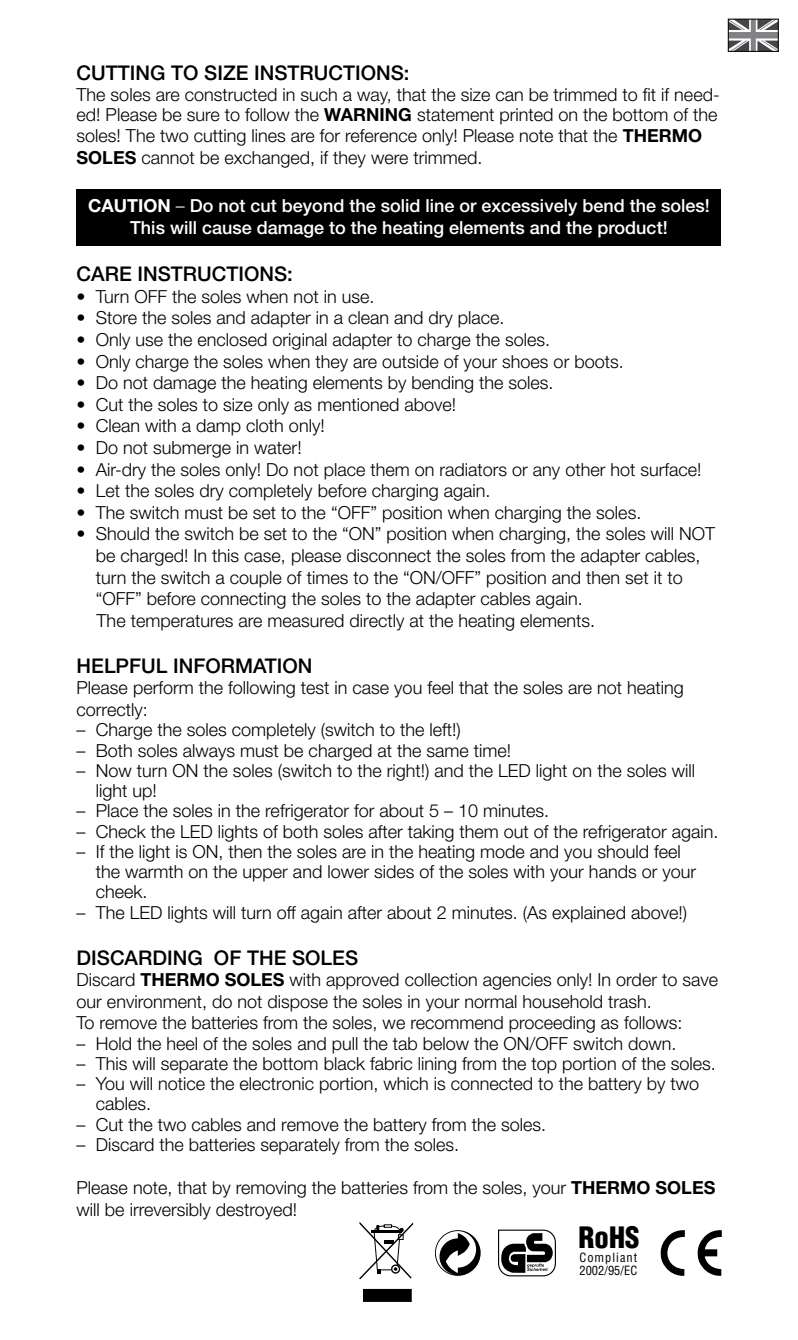
<style>
.page{position:relative;width:798px;height:1340px;background:#fff}
.page>*{position:absolute;margin:0;border:0;box-sizing:border-box;transform-origin:0 0}
.t1{font:900 condensed 28.8px "Helvetica";color:#000}
.t2{font:500 20.25px "Helvetica Neue";color:#000}
.t3{font:300 18px/21.6px "Helvetica Neue";color:#000}
.t4{font:500 18px/21.6px "Helvetica Neue";color:#fff;text-align:center}
.t5{font:condensed 12.38px/12.8px "Helvetica";letter-spacing:.08em;color:#000}
.s1{font-weight:700}
.s2{font-weight:300}
</style>
<div class="page">
<svg style="left:729px;top:21px;width:47px;height:29px"></svg>
<div style="left:727px;top:19px;width:51px;height:33px;border:1px solid #000"></div>
<div style="left:77px;top:189px;width:644px;height:56px;background:#000"></div>
<div style="left:435px;top:1230px;width:45px;height:45px;background:#000;border-radius:50%"></div>
<svg style="left:435px;top:1230px;width:41px;height:44px"></svg>
<svg style="left:359px;top:1221px;width:54px;height:58px"></svg>
<div style="left:363px;top:1289px;width:48px;height:12px;background:#000"></div>
<svg style="left:498px;top:1229px;width:58px;height:47px"></svg>
<svg style="left:660px;top:1230px;width:24px;height:46px"></svg>
<svg style="left:697px;top:1230px;width:24px;height:46px"></svg>
<p class="t2" style="left:77px;top:60px;width:334px">CUTTING TO SIZE INSTRUCTIONS:</p>
<p class="t3" style="left:77px;top:83px;width:644px">The soles are constructed in such a way, that the size can be trimmed to fit if need&shy;ed! Please be sure to follow the <span class="s1">WARNING</span> statement printed on the bottom of the soles! The two cutting lines are for reference only! Please note that the <span class="s1">THERMO SOLES</span> cannot be exchanged, if they were trimmed.</p>
<p class="t4" style="left:88px;top:195px;width:623px"><span class="s1">CAUTION</span> <span class="s2">–</span> Do not cut beyond the solid line or excessively bend the soles!<br>This will cause damage to the heating elements and the product!</p>
<p class="t2" style="left:77px;top:262px;width:218px">CARE INSTRUCTIONS:</p>
<p class="t3" style="left:77px;top:285px;width:299px">• Turn OFF the soles when not in use.</p>
<p class="t3" style="left:77px;top:307px;width:429px">• Store the soles and adapter in a clean and dry place.</p>
<p class="t3" style="left:77px;top:328px;width:475px">• Only use the enclosed original adapter to charge the soles.</p>
<p class="t3" style="left:77px;top:350px;width:548px">• Only charge the soles when they are outside of your shoes or boots.</p>
<p class="t3" style="left:77px;top:371px;width:478px">• Do not damage the heating elements by bending the soles.</p>
<p class="t3" style="left:77px;top:393px;width:381px">• Cut the soles to size only as mentioned above!</p>
<p class="t3" style="left:77px;top:415px;width:249px">• Clean with a damp cloth only!</p>
<p class="t3" style="left:77px;top:436px;width:226px">• Do not submerge in water!</p>
<p class="t3" style="left:77px;top:458px;width:626px">• Air-dry the soles only! Do not place them on radiators or any other hot surface!</p>
<p class="t3" style="left:77px;top:479px;width:415px">• Let the soles dry completely before charging again.</p>
<p class="t3" style="left:77px;top:501px;width:566px">• The switch must be set to the “OFF” position when charging the soles.</p>
<p class="t3" style="left:96px;top:523px;width:620px;text-indent:-19px">• Should the switch be set to the “ON” position when charging, the soles will NOT be charged! In this case, please disconnect the soles from the adapter cables, turn the switch a couple of times to the “ON/OFF” position and then set it to “OFF” before connecting the soles to the adapter cables again.<br>The temperatures are measured directly at the heating elements.</p>
<p class="t2" style="left:77px;top:653px;width:237px">HELPFUL INFORMATION</p>
<p class="t3" style="left:77px;top:677px;width:608px">Please perform the following test in case you feel that the soles are not heating correctly:</p>
<p class="t3" style="left:77px;top:718px;width:385px">– Charge the soles completely (switch to the left!)</p>
<p class="t3" style="left:77px;top:739px;width:436px">– Both soles always must be charged at the same time!</p>
<p class="t3" style="left:96px;top:760px;width:600px;line-height:20.2px;text-indent:-19px">– Now turn ON the soles (switch to the right!) and the LED light on the soles will light up!</p>
<p class="t3" style="left:77px;top:799px;width:474px">– Place the soles in the refrigerator for about 5 – 10 minutes.</p>
<p class="t3" style="left:77px;top:820px;width:643px">– Check the LED lights of both soles after taking them out of the refrigerator again.</p>
<p class="t3" style="left:96px;top:841px;width:601px;line-height:20.2px;text-indent:-19px">– If the light is ON, then the soles are in the heating mode and you should feel the warmth on the upper and lower sides of the soles with your hands or your cheek.</p>
<p class="t3" style="left:77px;top:901px;width:611px">– The LED lights will turn off again after about 2 minutes. (As explained above!)</p>
<p class="t2" style="left:77px;top:945px;width:283px">DISCARDING OF THE SOLES</p>
<p class="t3" style="left:77px;top:968px;width:642px">Discard <span class="s1">THERMO SOLES</span> with approved collection agencies only! In order to save our environment, do not dispose the soles in your normal household trash.<br>To remove the batteries from the soles, we recommend proceeding as follows:</p>
<p class="t3" style="left:77px;top:1032px;width:601px">– Hold the heel of the soles and pull the tab below the ON/OFF switch down.</p>
<p class="t3" style="left:77px;top:1052px;width:640px">– This will separate the bottom black fabric lining from the top portion of the soles.</p>
<p class="t3" style="left:96px;top:1073px;width:604px;line-height:20.2px;text-indent:-19px">– You will notice the electronic portion, which is connected to the battery by two cables.</p>
<p class="t3" style="left:77px;top:1113px;width:471px">– Cut the two cables and remove the battery from the soles.</p>
<p class="t3" style="left:77px;top:1133px;width:384px">– Discard the batteries separately from the soles.</p>
<p class="t3" style="left:77px;top:1176px;width:640px">Please note, that by removing the batteries from the soles, your <span class="s1">THERMO SOLES </span>will be irreversibly destroyed!</p>
<h1 class="t1" style="left:578px;top:1219px;width:62px">RoHS</h1>
<p class="t5" style="left:579px;top:1250px;width:59px">Compliant<br>2002/95/EC</p>
</div>
